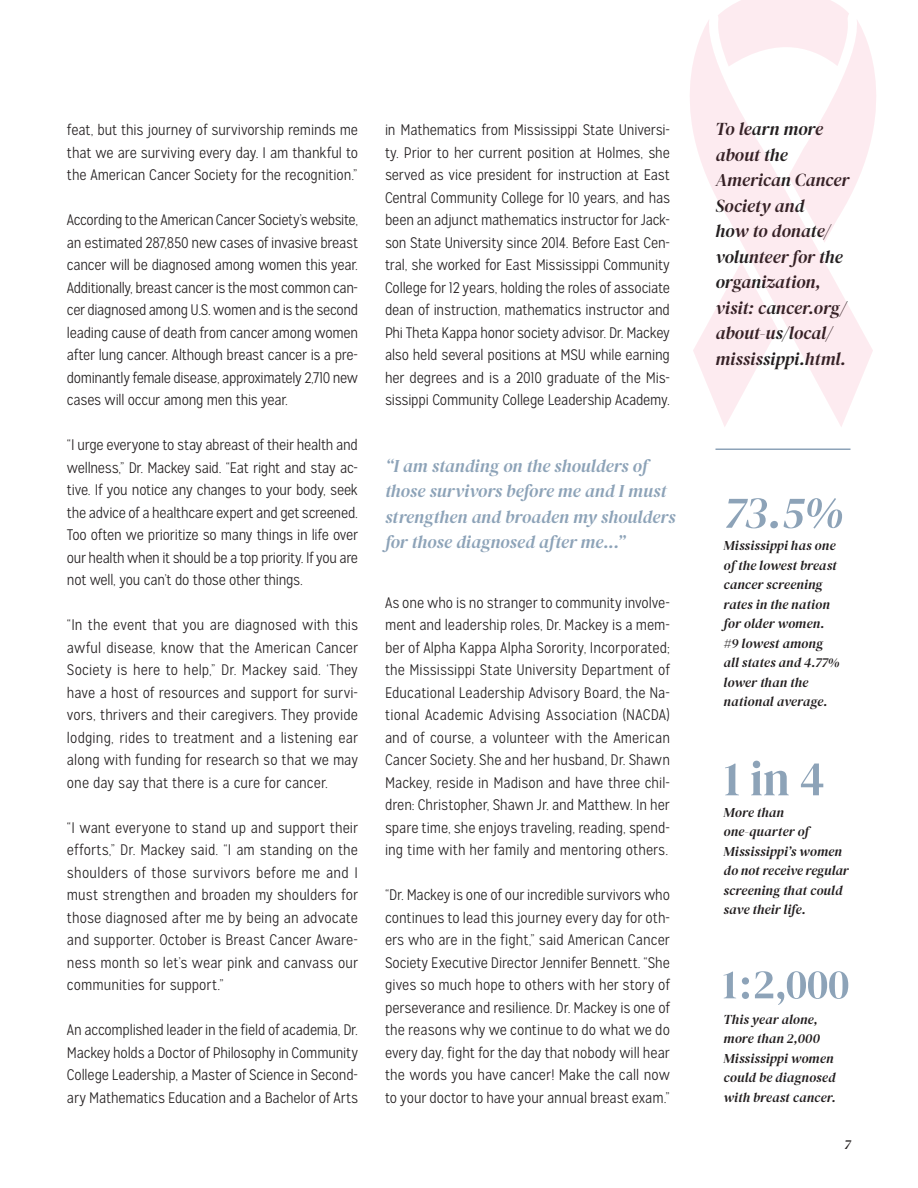
<style>
.page{position:relative;width:918px;height:1188px;background:#fff}
.page>*{position:absolute;margin:0;border:0;box-sizing:border-box;transform-origin:0 0}
.Larger_Caption{font:italic 18px/25.5px "DM Serif Display";letter-spacing:-.005em;color:#231f20}
.Larger_Caption-2{font:italic 18px/25.5px "DM Serif Display";letter-spacing:-.005em;color:#8da3b8}
.body_copy{font:300 15.3px/22.5px "Mission Gothic";letter-spacing:-.005em;color:#231f20;text-align:justify}
.Captions{font:italic 13.5px/19.5px "DM Serif Display";letter-spacing:.005em;color:#231f20}
</style>
<div class="page">
<svg style="left:726px;top:498px;width:116px;height:31px"></svg>
<svg style="left:755px;top:971px;width:93px;height:34px"></svg>
<svg style="left:742px;top:977px;width:7px;height:22px"></svg>
<svg style="left:724px;top:971px;width:12px;height:27px"></svg>
<svg style="left:725px;top:761px;width:98px;height:34px"></svg>
<hr style="left:716px;top:448px;width:134px;height:2px;background:#8da3b8">
<svg style="left:718px;top:0;width:158px;height:128px"></svg>
<svg style="left:690px;top:19px;width:183px;height:408px;fill:#fdebf0"></svg>
<p class="body_copy" style="left:67px;top:119px;width:293px">feat, but this journey of survivorship reminds me that we are surviving every day. I am thankful to the American Cancer Society for the recognition.”</p>
<p class="body_copy" style="left:67px;top:209px;width:293px">According to the American Cancer Society’s website, an estimated 287,850 new cases of invasive breast cancer will be diagnosed among women this year.<br>Additionally, breast cancer is the most common can&shy;cer diagnosed among U.S. women and is the second leading cause of death from cancer among women after lung cancer. Although breast cancer is a pre&shy;dominantly female disease, approximately 2,710 new cases will occur among men this year.</p>
<p class="body_copy" style="left:67px;top:434px;width:293px">“I urge everyone to stay abreast of their health and wellness,” Dr. Mackey said. “Eat right and stay ac&shy;tive. If you notice any changes to your body, seek the advice of a healthcare expert and get screened.<br>Too often we prioritize so many things in life over our health when it should be a top priority. If you are not well, you can’t do those other things.</p>
<p class="body_copy" style="left:67px;top:614px;width:293px">“In the event that you are diagnosed with this awful disease, know that the American Cancer Society is here to help,” Dr. Mackey said. ‘They have a host of resources and support for survi&shy;vors, thrivers and their caregivers. They provide lodging, rides to treatment and a listening ear along with funding for research so that we may one day say that there is a cure for cancer.</p>
<p class="body_copy" style="left:67px;top:816px;width:293px">“I want everyone to stand up and support their efforts,” Dr. Mackey said. “I am standing on the shoulders of those survivors before me and I must strengthen and broaden my shoulders for those diagnosed after me by being an advocate and supporter. October is Breast Cancer Aware&shy;ness month so let’s wear pink and canvass our communities for support.”</p>
<p class="body_copy" style="left:67px;top:1019px;width:293px">An accomplished leader in the field of academia, Dr.<br>Mackey holds a Doctor of Philosophy in Community College Leadership, a Master of Science in Second&shy;ary Mathematics Education and a Bachelor of Arts</p>
<p class="body_copy" style="left:385px;top:119px;width:286px">in Mathematics from Mississippi State Universi&shy;ty. Prior to her current position at Holmes, she served as vice president for instruction at East Central Community College for 10 years, and has been an adjunct mathematics instructor for Jack&shy;son State University since 2014. Before East Cen&shy;tral, she worked for East Mississippi Community College for 12 years, holding the roles of associate dean of instruction, mathematics instructor and Phi Theta Kappa honor society advisor. Dr. Mackey also held several positions at MSU while earning her degrees and is a 2010 graduate of the Mis&shy;sissippi Community College Leadership Academy.</p>
<p class="Larger_Caption-2" style="left:385px;top:453px;width:292px">“I am standing on the shoulders of those survivors before me and I must strengthen and broaden my shoulders for those diagnosed after me...”</p>
<p class="body_copy" style="left:385px;top:591px;width:286px">As one who is no stranger to community involve&shy;ment and leadership roles, Dr. Mackey is a mem&shy;ber of Alpha Kappa Alpha Sorority, Incorporated; the Mississippi State University Department of Educational Leadership Advisory Board, the Na&shy;tional Academic Advising Association (NACDA) and of course, a volunteer with the American Cancer Society. She and her husband, Dr. Shawn Mackey, reside in Madison and have three chil&shy;dren: Christopher, Shawn Jr. and Matthew. In her spare time, she enjoys traveling, reading, spend&shy;ing time with her family and mentoring others.</p>
<p class="body_copy" style="left:385px;top:884px;width:287px">“Dr. Mackey is one of our incredible survivors who continues to lead this journey every day for oth&shy;ers who are in the fight,” said American Cancer Society Executive Director Jennifer Bennett. “She gives so much hope to others with her story of perseverance and resilience. Dr. Mackey is one of the reasons why we continue to do what we do every day, fight for the day that nobody will hear the words you have cancer! Make the call now to your doctor to have your annual breast exam.”</p>
<p class="Larger_Caption" style="left:716px;top:116px;width:135px">To learn more about the<br>American Cancer<br>Society and<br>how to donate/ volunteer for the organization, visit: cancer.org/ about-us/local/ mississippi.html.</p>
<p class="Captions" style="left:724px;top:536px;width:117px">Mississippi has one of the lowest breast cancer screening rates in the nation for older women. #9 lowest among all states and 4.77% lower than the national average.</p>
<p class="Captions" style="left:724px;top:803px;width:127px">More than one-quarter of<br>Mississippi’s women do not receive regular screening that could save their life.</p>
<p class="Captions" style="left:724px;top:1010px;width:114px">This year alone, more than 2,000<br>Mississippi women could be diagnosed with breast cancer.</p>
<p class="Captions" style="left:844px;top:1135px;width:8px">7</p>
</div>
